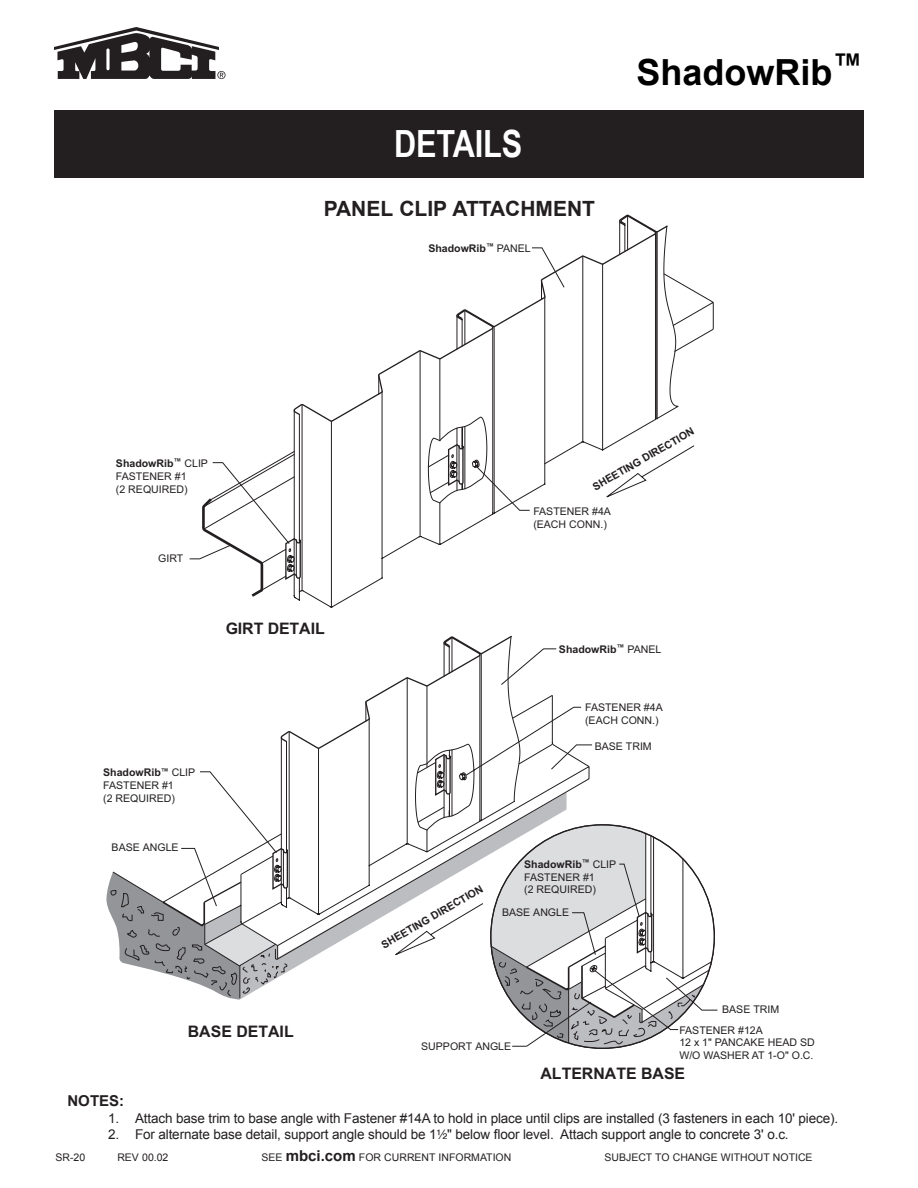
<style>
.page{position:relative;width:918px;height:1188px;background:#fff}
.page>*{position:absolute;margin:0;border:0;box-sizing:border-box;transform-origin:0 0}
.t1{font:700 37.5px "Arial Narrow";letter-spacing:-.005em;color:#fff}
.t2{font:700 36px "Arial";color:#000}
.t3{font:700 21px "Arial";color:#231f20}
.t4{font:700 15.9px "Arial";color:#231f20}
.BODY____Heading{font:700 15px "Arial";color:#231f20}
.t5{font:13.5px "Arial";letter-spacing:-.01em;color:#231f20}
.t6{font:10.65px/12.8px "Arial";color:#231f20}
.t7{font:700 10.65px "Arial";color:#231f20}
.t8{font:10.5px "Arial";color:#231f20}
.s1{font-weight:400}
.s2{font-weight:700}
.s3{font-family:"Helvetica Fractions"}
.s4{font-weight:700;font-size:15px}
</style>
<div class="page">
<div style="left:54px;top:110px;width:810px;height:67px;background:#231f20"></div>
<svg style="left:54px;top:27px;width:172px;height:52px"></svg>
<svg style="left:212px;top:451px;width:282px;height:140px"></svg>
<svg style="left:201px;top:496px;width:64px;height:101px"></svg>
<svg style="left:285px;top:538px;width:17px;height:43px"></svg>
<svg style="left:293px;top:215px;width:402px;height:299px"></svg>
<svg style="left:106px;top:635px;width:607px;height:414px"></svg>
<h1 class="t1" style="left:394px;top:115px;width:130px">DETAILS</h1>
<p class="t3" style="left:324px;top:195px;width:273px">PANEL CLIP ATTACHMENT</p>
<p class="t7" style="left:428px;top:241px;width:104px">ShadowRib<sup>™</sup> <span class="s1">PANEL</span></p>
<h2 class="t2" style="left:637px;top:48px;width:227px">ShadowRib<sup>™</sup></h2>
<p class="t6" style="left:116px;top:457px;width:94px"><span class="s2">ShadowRib</span><sup>™</sup> CLIP<br>FASTENER #1<br>(2 REQUIRED)</p>
<p class="t6" style="left:158px;top:552px;width:27px">GIRT</p>
<p class="t4" style="left:226px;top:618px;width:101px">GIRT DETAIL</p>
<p class="t6" style="left:103px;top:766px;width:94px"><span class="s2">ShadowRib</span><sup>™</sup> CLIP<br>FASTENER #1<br>(2 REQUIRED)</p>
<p class="t6" style="left:112px;top:841px;width:69px">BASE ANGLE</p>
<p class="t7" style="left:590px;top:481px;width:117px;rotate:-30deg">SHEETING DIRECTION</p>
<p class="t6" style="left:533px;top:505px;width:79px">FASTENER #4A (EACH CONN.)</p>
<p class="t7" style="left:559px;top:642px;width:104px">ShadowRib<sup>™</sup> <span class="s1">PANEL</span></p>
<p class="t6" style="left:585px;top:701px;width:79px">FASTENER #4A (EACH CONN.)</p>
<p class="t6" style="left:595px;top:740px;width:59px">BASE TRIM</p>
<p class="t7" style="left:379px;top:939px;width:117px;rotate:-30deg">SHEETING DIRECTION</p>
<p class="t6" style="left:524px;top:858px;width:94px"><span class="s2">ShadowRib</span><sup>™</sup> CLIP<br>FASTENER #1<br>(2 REQUIRED)</p>
<p class="t6" style="left:502px;top:906px;width:69px">BASE ANGLE</p>
<p class="t6" style="left:722px;top:1003px;width:59px">BASE TRIM</p>
<p class="t4" style="left:188px;top:1021px;width:107px">BASE DETAIL</p>
<p class="t6" style="left:421px;top:1040px;width:92px">SUPPORT ANGLE</p>
<p class="t6" style="left:679px;top:1024px;width:137px">FASTENER #12A<br>12 x 1" PANCAKE HEAD SD<br>W/O WASHER AT 1-O" O.C.</p>
<p class="t4" style="left:541px;top:1063px;width:146px">ALTERNATE BASE</p>
<p class="BODY____Heading" style="left:68px;top:1091px;width:58px">NOTES:</p>
<p class="t5" style="left:108px;top:1109px;width:732px">1. Attach base trim to base angle with Fastener #14A to hold in place until clips are installed (3 fasteners in each 10' piece).</p>
<p class="t5" style="left:108px;top:1125px;width:682px">2. For alternate base detail, support angle should be 1<span class="s3">Z\x</span>" below floor level. Attach support angle to concrete 3' o.c.</p>
<p class="t8" style="left:56px;top:1150px;width:31px">SR-20</p>
<p class="t8" style="left:117px;top:1150px;width:53px">REV 00.02</p>
<p class="t8" style="left:262px;top:1150px;width:251px">SEE <span class="s4">mbci.com</span> FOR CURRENT INFORMATION</p>
<p class="t8" style="left:605px;top:1150px;width:210px">SUBJECT TO CHANGE WITHOUT NOTICE</p>
</div>
